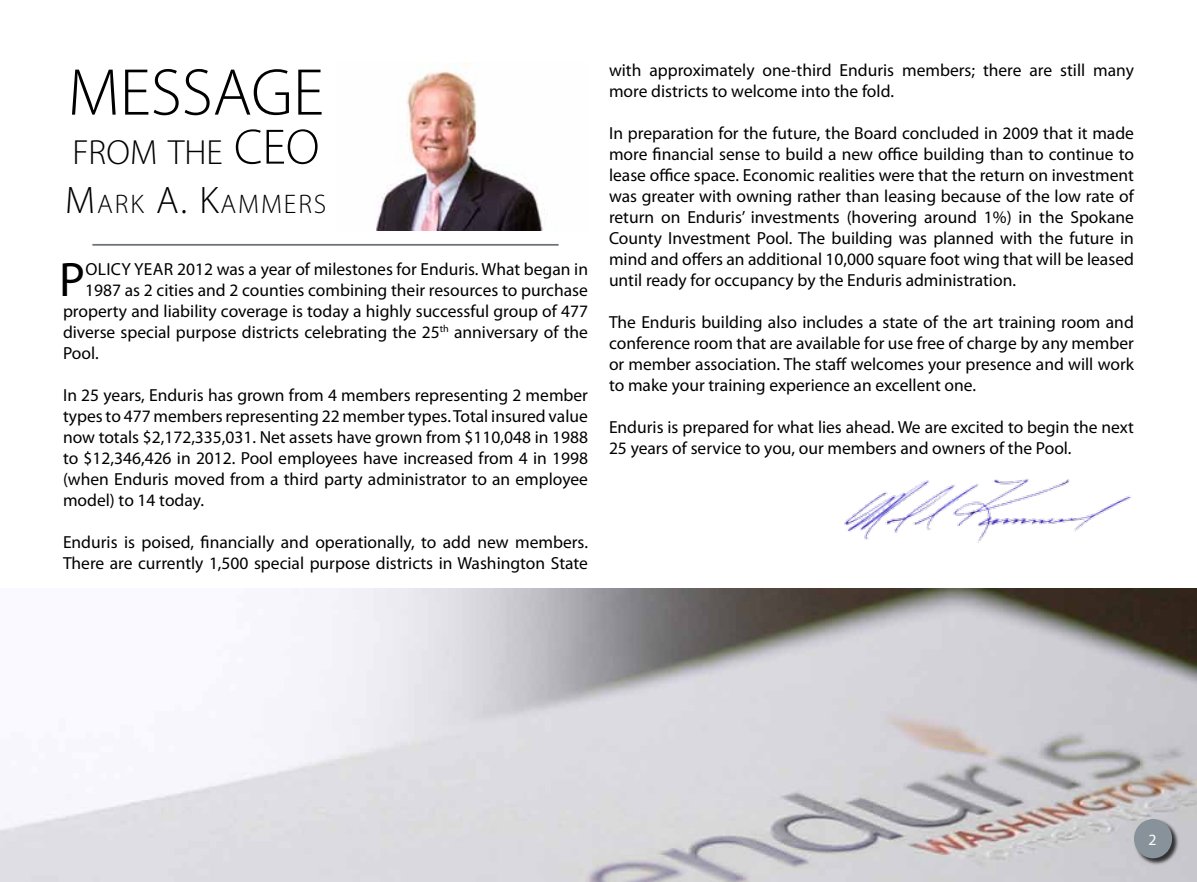
<style>
.page{position:relative;width:1197px;height:882px;background:#fff}
.page>*{position:absolute;margin:0;border:0;box-sizing:border-box;transform-origin:0 0}
.t1{font:300 66.67px "Myriad Pro";color:#000}
.t2{font:48.65px "Myriad Pro";color:#000}
.t3{font:300 35px "Myriad Pro";color:#000}
.t4{font:300 26.95px "Myriad Pro";letter-spacing:.07em;color:#000}
.t5{font:17.5px/21px "Myriad Pro";color:#000;text-align:justify}
.t6{font:15.75px "Myriad Pro";color:#fff}
.s1{font-size:50.05px}
.s2{font-size:38.5px}
</style>
<div class="page">
<img style="left:0;top:588px;width:1197px;height:294px">
<div style="left:1134px;top:819px;width:45px;height:46px;background:#000;opacity:.75"></div>
<div style="left:1134px;top:819px;width:38px;height:39px;background:#88929a;border-radius:50%"></div>
<img style="left:376px;top:63px;width:167px;height:167px">
<hr style="left:92px;top:244px;width:467px;height:2px;background:#6a737b">
<img style="left:844px;top:479px;width:288px;height:64px">
<h1 class="t1" style="left:68px;top:56px;width:258px">MESSAGE</h1>
<h3 class="t3" style="left:72px;top:133px;width:190px">FROM THE <span class="s1">CEO</span></h3>
<h3 class="t4" style="left:65px;top:189px;width:263px"><span class="s2">M</span>ARK <span class="s2">A. K</span>AMM ERS</h3>
<h2 class="t2" style="left:59px;top:250px;width:27px">P</h2>
<p class="t5" style="left:85px;top:258px;width:504px">olicy Year 2012 was a year of milestones for Enduris. What began in</p>
<p class="t5" style="left:85px;top:279px;width:504px">1987 as 2 cities and 2 counties combining their resources to purchase</p>
<p class="t5" style="left:63px;top:300px;width:527px">property and liability coverage is today a highly successful group of 477</p>
<p class="t5" style="left:63px;top:321px;width:526px">diverse special purpose districts celebrating the 25<sup>th</sup> anniversary of the</p>
<p class="t5" style="left:63px;top:342px;width:37px">Pool.</p>
<p class="t5" style="left:63px;top:384px;width:527px">In 25 years, Enduris has grown from 4 members representing 2 member types to 477 members representing 22 member types. Total insured value now totals $2,172,335,031. Net assets have grown from $110,048 in 1988 to $12,346,426 in 2012. Pool employees have increased from 4 in 1998 (when Enduris moved from a third party administrator to an employee model) to 14 today.</p>
<p class="t5" style="left:63px;top:531px;width:527px">Enduris is poised, financially and operationally, to add new members.<br>There are currently 1,500 special purpose districts in Washington State</p>
<p class="t5" style="left:609px;top:59px;width:527px">with approximately one-third Enduris members; there are still many more districts to welcome into the fold.</p>
<p class="t5" style="left:609px;top:122px;width:527px">In preparation for the future, the Board concluded in 2009 that it made more financial sense to build a new office building than to continue to lease office space. Economic realities were that the return on investment was greater with owning rather than leasing because of the low rate of return on Enduris’ investments (hovering around 1%) in the Spokane County Investment Pool. The building was planned with the future in mind and offers an additional 10,000 square foot wing that will be leased until ready for occupancy by the Enduris administration.</p>
<p class="t5" style="left:609px;top:311px;width:527px">The Enduris building also includes a state of the art training room and conference room that are available for use free of charge by any member or member association. The staff welcomes your presence and will work to make your training experience an excellent one.</p>
<p class="t5" style="left:609px;top:416px;width:527px">Enduris is prepared for what lies ahead. We are excited to begin the next<br>25 years of service to you, our members and owners of the Pool.</p>
<p class="t6" style="left:1148px;top:830px;width:10px">2</p>
</div>
